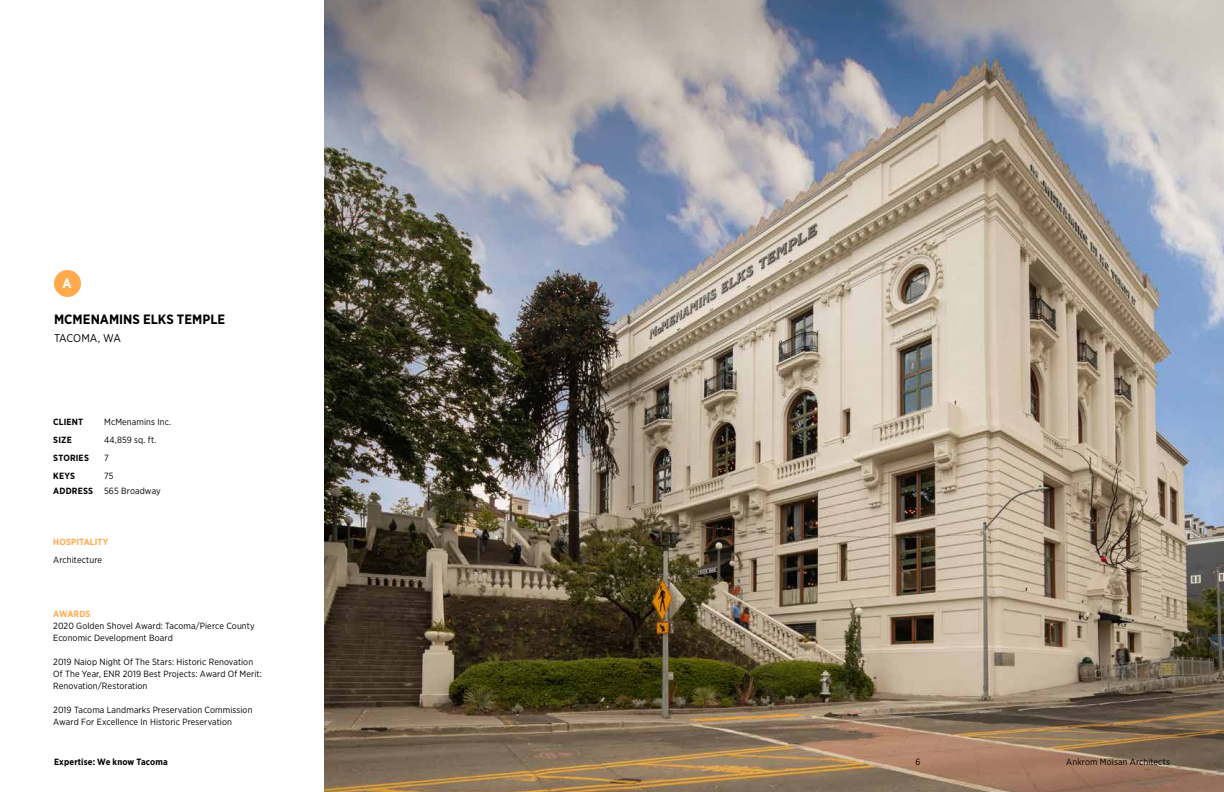
<style>
.page{position:relative;width:1224px;height:792px;background:#fff}
.page>*{position:absolute;margin:0;border:0;box-sizing:border-box;transform-origin:0 0}
.t1{font:700 13.5px "Gotham Narrow";letter-spacing:.005em;color:#000}
.t2{font:700 13.5px "Gotham Narrow";color:#fff}
.t3{font:11.2px "Gotham Narrow";letter-spacing:-.025em;color:#000}
.t4{font:9px/12px "Gotham Narrow";letter-spacing:.01em;color:#000}
.t5{font:700 9px "Gotham Narrow";letter-spacing:.015em;color:#000}
.t6{font:700 9px "Gotham Narrow";letter-spacing:.01em;color:#ffaa4d}
.s1{font-weight:700}
</style>
<div class="page">
<div style="left:54px;top:270px;width:27px;height:27px;background:#ffaa4d;border-radius:50%"></div>
<img style="left:324px;top:0;width:900px;height:792px">
<h1 class="t2" style="left:62px;top:274px;width:11px">A</h1>
<h1 class="t1" style="left:54px;top:311px;width:173px">MCMENAMINS ELKS TEMPLE</h1>
<p class="t3" style="left:54px;top:331px;width:68px">TACOMA, WA</p>
<p class="t5" style="left:53px;top:416px;width:31px">CLIENT</p>
<p class="t4" style="left:104px;top:416px;width:69px">McMenamins Inc.</p>
<p class="t5" style="left:53px;top:434px;width:20px">SIZE</p>
<p class="t4" style="left:104px;top:434px;width:54px">44,859 sq. ft.</p>
<p class="t5" style="left:53px;top:452px;width:37px">STORIES</p>
<p class="t4" style="left:104px;top:452px;width:6px">7</p>
<p class="t5" style="left:53px;top:470px;width:23px">KEYS</p>
<p class="t4" style="left:53px;top:468px;width:109px;line-height:15.2px;text-align:center">75<br><span class="s1">ADDRESS</span> 565 Broadway</p>
<p class="t6" style="left:53px;top:536px;width:56px">HOSPITALITY</p>
<p class="t4" style="left:53px;top:554px;width:50px">Architecture</p>
<p class="t6" style="left:53px;top:608px;width:39px">AWARDS</p>
<p class="t4" style="left:53px;top:620px;width:203px">2020 Golden Shovel Award: Tacoma/Pierce County<br>Economic Development Board</p>
<p class="t4" style="left:53px;top:656px;width:210px">2019 Naiop Night Of The Stars: Historic Renovation<br>Of The Year, ENR 2019 Best Projects: Award Of Merit:<br>Renovation/Restoration</p>
<p class="t4" style="left:53px;top:704px;width:201px">2019 Tacoma Landmarks Preservation Commission<br>Award For Excellence In Historic Preservation</p>
<p class="t5" style="left:54px;top:756px;width:115px">Expertise: We know Tacoma</p>
<p class="t4" style="left:915px;top:756px;width:7px">6</p>
<p class="t4" style="left:1066px;top:756px;width:105px">Ankrom Moisan Architects</p>
</div>
